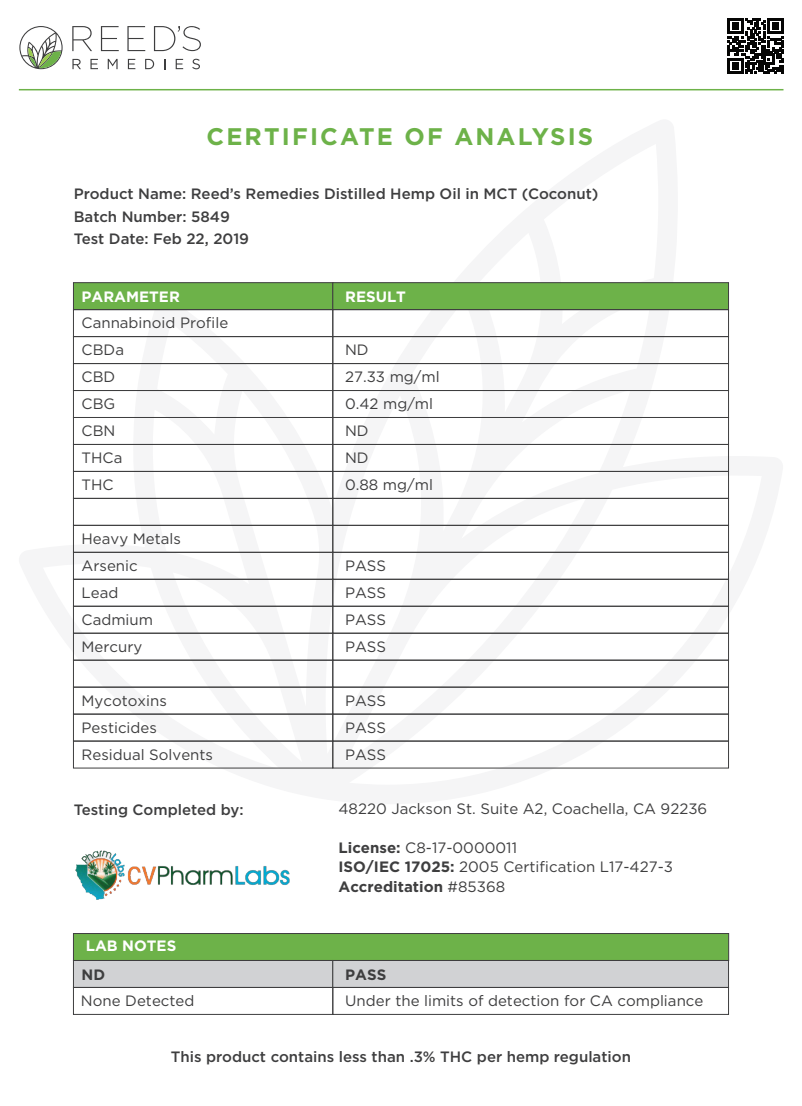
<style>
.page{position:relative;width:802px;height:1106px;background:#fff}
.page>*{position:absolute;margin:0;border:0;box-sizing:border-box;transform-origin:0 0}
.t1{font:700 24px "Gotham";letter-spacing:.09em;color:#6db249}
.t2{font:15px/27px "Gotham";color:#3e3e3f}
.t3{font:500 15px/22.5px "Gotham";color:#3e3e3f}
.t4{font:700 15px "Gotham";color:#fff}
.t5{font:700 15px "Gotham";color:#3e3e3f}
.s1{font-weight:700}
</style>
<div class="page">
<svg style="left:72px;top:59px;width:9px;height:10px"></svg>
<svg style="left:90px;top:59px;width:8px;height:10px"></svg>
<svg style="left:108px;top:59px;width:9px;height:10px"></svg>
<svg style="left:128px;top:59px;width:7px;height:10px"></svg>
<svg style="left:145px;top:59px;width:9px;height:10px"></svg>
<svg style="left:176px;top:59px;width:7px;height:10px"></svg>
<svg style="left:192px;top:59px;width:8px;height:10px"></svg>
<svg style="left:72px;top:26px;width:20px;height:25px"></svg>
<svg style="left:101px;top:26px;width:18px;height:25px"></svg>
<svg style="left:127px;top:26px;width:18px;height:25px"></svg>
<svg style="left:19px;top:26px;width:44px;height:43px"></svg>
<svg style="left:154px;top:26px;width:47px;height:25px"></svg>
<svg style="left:727px;top:18px;width:56px;height:56px"></svg>
<hr style="left:19px;top:89px;width:764px;height:1px;background:#6db249">
<div style="left:73px;top:282px;width:260px;height:28px;background:#6db249;border:1px solid #3e3e3f"></div>
<div style="left:73px;top:309px;width:260px;height:28px;border:1px solid #3e3e3f"></div>
<div style="left:73px;top:336px;width:260px;height:28px;border:1px solid #3e3e3f"></div>
<div style="left:73px;top:363px;width:260px;height:28px;border:1px solid #3e3e3f"></div>
<div style="left:73px;top:390px;width:260px;height:28px;border:1px solid #3e3e3f"></div>
<div style="left:73px;top:417px;width:260px;height:28px;border:1px solid #3e3e3f"></div>
<div style="left:73px;top:444px;width:260px;height:28px;border:1px solid #3e3e3f"></div>
<div style="left:73px;top:471px;width:260px;height:28px;border:1px solid #3e3e3f"></div>
<div style="left:73px;top:498px;width:260px;height:28px;border:1px solid #3e3e3f"></div>
<div style="left:73px;top:525px;width:260px;height:28px;border:1px solid #3e3e3f"></div>
<div style="left:73px;top:552px;width:260px;height:28px;border:1px solid #3e3e3f"></div>
<div style="left:73px;top:579px;width:260px;height:28px;border:1px solid #3e3e3f"></div>
<div style="left:73px;top:606px;width:260px;height:28px;border:1px solid #3e3e3f"></div>
<div style="left:73px;top:633px;width:260px;height:27px;border:1px solid #3e3e3f"></div>
<div style="left:73px;top:660px;width:260px;height:27px;border:1px solid #3e3e3f"></div>
<div style="left:73px;top:687px;width:260px;height:27px;border:1px solid #3e3e3f"></div>
<div style="left:73px;top:713px;width:260px;height:28px;border:1px solid #3e3e3f"></div>
<div style="left:73px;top:740px;width:260px;height:28px;border:1px solid #3e3e3f"></div>
<div style="left:332px;top:282px;width:396px;height:28px;background:#6db249;border:1px solid #3e3e3f"></div>
<div style="left:332px;top:309px;width:396px;height:28px;border:1px solid #3e3e3f"></div>
<div style="left:332px;top:336px;width:396px;height:28px;border:1px solid #3e3e3f"></div>
<div style="left:332px;top:363px;width:396px;height:28px;border:1px solid #3e3e3f"></div>
<div style="left:332px;top:390px;width:396px;height:28px;border:1px solid #3e3e3f"></div>
<div style="left:332px;top:417px;width:396px;height:28px;border:1px solid #3e3e3f"></div>
<div style="left:332px;top:444px;width:396px;height:28px;border:1px solid #3e3e3f"></div>
<div style="left:332px;top:471px;width:396px;height:28px;border:1px solid #3e3e3f"></div>
<div style="left:332px;top:498px;width:396px;height:28px;border:1px solid #3e3e3f"></div>
<div style="left:332px;top:525px;width:396px;height:28px;border:1px solid #3e3e3f"></div>
<div style="left:332px;top:552px;width:396px;height:28px;border:1px solid #3e3e3f"></div>
<div style="left:332px;top:579px;width:396px;height:28px;border:1px solid #3e3e3f"></div>
<div style="left:332px;top:606px;width:396px;height:28px;border:1px solid #3e3e3f"></div>
<div style="left:332px;top:633px;width:396px;height:27px;border:1px solid #3e3e3f"></div>
<div style="left:332px;top:660px;width:396px;height:27px;border:1px solid #3e3e3f"></div>
<div style="left:332px;top:687px;width:396px;height:27px;border:1px solid #3e3e3f"></div>
<div style="left:332px;top:713px;width:396px;height:28px;border:1px solid #3e3e3f"></div>
<div style="left:332px;top:740px;width:396px;height:28px;border:1px solid #3e3e3f"></div>
<img style="left:76px;top:851px;width:213px;height:48px">
<div style="left:73px;top:933px;width:655px;height:28px;background:#6db249;border:1px solid #3e3e3f"></div>
<div style="left:73px;top:960px;width:260px;height:28px;background:#d1d2d4;border:1px solid #3e3e3f"></div>
<div style="left:73px;top:987px;width:260px;height:28px;border:1px solid #3e3e3f"></div>
<div style="left:332px;top:960px;width:396px;height:28px;background:#d1d2d4;border:1px solid #3e3e3f"></div>
<div style="left:332px;top:987px;width:396px;height:28px;border:1px solid #3e3e3f"></div>
<h1 class="t1" style="left:206px;top:120px;width:388px">CERTIFICATE OF ANALYSIS</h1>
<p class="t3" style="left:74px;top:182px;width:526px">Product Name: Reed’s Remedies Distilled Hemp Oil in MCT (Coconut)<br>Batch Number: 5849<br>Test Date: Feb 22, 2019</p>
<p class="t4" style="left:81px;top:286px;width:100px">PARAMETER</p>
<p class="t4" style="left:345px;top:286px;width:62px">RESULT</p>
<p class="t2" style="left:81px;top:309px;width:148px">Cannabinoid Profile<br>CBDa</p>
<p class="t2" style="left:345px;top:336px;width:25px">ND</p>
<p class="t2" style="left:81px;top:363px;width:35px">CBD</p>
<p class="t2" style="left:345px;top:363px;width:96px">27.33 mg/ml</p>
<p class="t2" style="left:81px;top:390px;width:35px">CBG</p>
<p class="t2" style="left:345px;top:390px;width:90px">0.42 mg/ml</p>
<p class="t2" style="left:81px;top:417px;width:35px">CBN</p>
<p class="t2" style="left:345px;top:417px;width:25px">ND</p>
<p class="t2" style="left:81px;top:444px;width:42px">THCa</p>
<p class="t2" style="left:345px;top:444px;width:25px">ND</p>
<p class="t2" style="left:81px;top:471px;width:34px">THC</p>
<p class="t2" style="left:345px;top:471px;width:89px">0.88 mg/ml</p>
<p class="t2" style="left:81px;top:525px;width:101px">Heavy Metals<br>Arsenic</p>
<p class="t2" style="left:345px;top:552px;width:43px">PASS</p>
<p class="t2" style="left:81px;top:579px;width:38px">Lead</p>
<p class="t2" style="left:345px;top:579px;width:43px">PASS</p>
<p class="t2" style="left:81px;top:606px;width:73px">Cadmium</p>
<p class="t2" style="left:345px;top:606px;width:43px">PASS</p>
<p class="t2" style="left:81px;top:633px;width:62px">Mercury</p>
<p class="t2" style="left:345px;top:633px;width:43px">PASS</p>
<p class="t2" style="left:81px;top:687px;width:87px">Mycotoxins</p>
<p class="t2" style="left:345px;top:687px;width:43px">PASS</p>
<p class="t2" style="left:81px;top:714px;width:77px">Pesticides</p>
<p class="t2" style="left:345px;top:714px;width:43px">PASS</p>
<p class="t2" style="left:81px;top:741px;width:133px">Residual Solvents</p>
<p class="t2" style="left:345px;top:741px;width:43px">PASS</p>
<p class="t3" style="left:74px;top:798px;width:171px">Testing Completed by:</p>
<p class="t2" style="left:338px;top:794px;width:370px">48220 Jackson St. Suite A2, Coachella, CA 92236</p>
<p class="t2" style="left:338px;top:837px;width:336px;line-height:19.5px"><span class="s1">License:</span> C8-17-0000011<br><span class="s1">ISO/IEC 17025:</span> 2005 Certification L17-427-3<br><span class="s1">Accreditation</span> #85368</p>
<p class="t4" style="left:86px;top:936px;width:92px">LAB NOTES</p>
<p class="t5" style="left:81px;top:965px;width:25px">ND</p>
<p class="t5" style="left:345px;top:965px;width:43px">PASS</p>
<p class="t2" style="left:81px;top:986px;width:115px">None Detected</p>
<p class="t2" style="left:345px;top:986px;width:359px">Under the limits of detection for CA compliance</p>
<p class="t3" style="left:171px;top:1045px;width:461px">This product contains less than .3% THC per hemp regulation</p>
</div>
